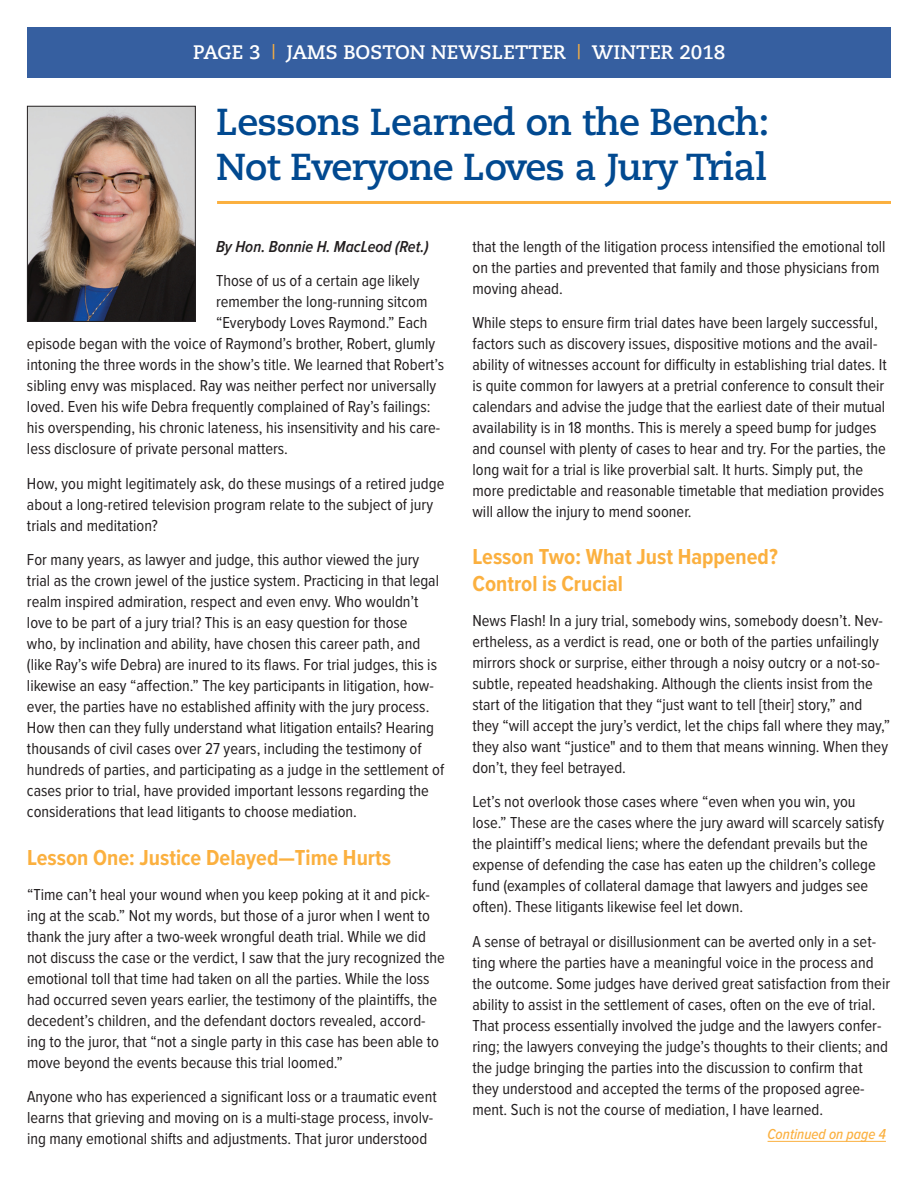
<style>
.page{position:relative;width:918px;height:1188px;background:#fff}
.page>*{position:absolute;margin:0;border:0;box-sizing:border-box;transform-origin:0 0}
.t1{font:700 37.5px/45px "Caecilia";letter-spacing:-.02em;color:#014990}
.t2{font:700 22.5px/27px "Proxima Nova Cond";color:#fbb03f}
.t3{font:700 19.5px "Caecilia";color:#fff}
.t4{font:16.5px/21px "Proxima Nova Cond";color:#231f20}
.t5{font:italic 600 16.5px "Proxima Nova Cond";color:#231f20}
.t6{font:italic 500 15px "Proxima Nova Cond";color:#fbb03f}
.s1{font-weight:400;color:#fbb03f}
</style>
<div class="page">
<div style="left:27px;top:27px;width:864px;height:51px;background:#365fa0"></div>
<img style="left:29px;top:108px;width:165px;height:212px">
<div style="left:27px;top:106px;width:169px;height:216px;border:1px solid #231f20"></div>
<hr style="left:217px;top:201px;width:674px;height:3px;background:#fbb03f">
<hr style="left:768px;top:1141px;width:118px;height:1px;background:#fbb03f">
<p class="t3" style="left:193px;top:41px;width:534px">PAGE 3 <span class="s1">|</span> JAMS BOSTON NEWSLETTER <span class="s1">|</span> WINTER 2018</p>
<h1 class="t1" style="left:216px;top:100px;width:555px">Lessons Learned on the Bench:<br>Not Everyone Loves a Jury Trial</h1>
<p class="t5" style="left:216px;top:236px;width:214px">By Hon. Bonnie H. MacLeod (Ret.)</p>
<p class="t4" style="left:216px;top:270px;width:205px">Those of us of a certain age likely</p>
<p class="t4" style="left:216px;top:291px;width:213px">remember the long-running sitcom</p>
<p class="t4" style="left:216px;top:312px;width:213px">“Everybody Loves Raymond.” Each</p>
<p class="t4" style="left:27px;top:333px;width:410px">episode began with the voice of Raymond’s brother, Robert, glumly</p>
<p class="t4" style="left:27px;top:355px;width:419px">intoning the three words in the show’s title. We learned that Robert’s</p>
<p class="t4" style="left:27px;top:376px;width:411px">sibling envy was misplaced. Ray was neither perfect nor universally</p>
<p class="t4" style="left:27px;top:397px;width:405px">loved. Even his wife Debra frequently complained of Ray’s failings:</p>
<p class="t4" style="left:27px;top:418px;width:415px">his overspending, his chronic lateness, his insensitivity and his care-</p>
<p class="t4" style="left:27px;top:439px;width:263px">less disclosure of private personal matters.</p>
<p class="t4" style="left:27px;top:473px;width:419px">How, you might legitimately ask, do these musings of a retired judge about a long-retired television program relate to the subject of jury trials and meditation?</p>
<p class="t4" style="left:27px;top:550px;width:419px">For many years, as lawyer and judge, this author viewed the jury trial as the crown jewel of the justice system. Practicing in that legal realm inspired admiration, respect and even envy. Who wouldn’t love to be part of a jury trial? This is an easy question for those<br>who, by inclination and ability, have chosen this career path, and (like Ray’s wife Debra) are inured to its flaws. For trial judges, this is likewise an easy “affection.” The key participants in litigation, how&shy;ever, the parties have no established affinity with the jury process.<br>How then can they fully understand what litigation entails? Hearing thousands of civil cases over 27 years, including the testimony of hundreds of parties, and participating as a judge in the settlement of cases prior to trial, have provided important lessons regarding the considerations that lead litigants to choose mediation.</p>
<h2 class="t2" style="left:27px;top:845px;width:366px">Lesson One: Justice Delayed—Time Hurts</h2>
<p class="t4" style="left:27px;top:884px;width:419px">“Time can’t heal your wound when you keep poking at it and pick&shy;ing at the scab.” Not my words, but those of a juror when I went to thank the jury after a two-week wrongful death trial. While we did not discuss the case or the verdict, I saw that the jury recognized the emotional toll that time had taken on all the parties. While the loss had occurred seven years earlier, the testimony of the plaintiffs, the decedent’s children, and the defendant doctors revealed, accord&shy;ing to the juror, that “not a single party in this case has been able to move beyond the events because this trial loomed.”</p>
<p class="t4" style="left:27px;top:1087px;width:411px">Anyone who has experienced a significant loss or a traumatic event learns that grieving and moving on is a multi-stage process, involv&shy;ing many emotional shifts and adjustments. That juror understood</p>
<p class="t4" style="left:472px;top:236px;width:415px">that the length of the litigation process intensified the emotional toll on the parties and prevented that family and those physicians from moving ahead.</p>
<p class="t4" style="left:472px;top:313px;width:416px">While steps to ensure firm trial dates have been largely successful, factors such as discovery issues, dispositive motions and the avail&shy;ability of witnesses account for difficulty in establishing trial dates. It is quite common for lawyers at a pretrial conference to consult their calendars and advise the judge that the earliest date of their mutual availability is in 18 months. This is merely a speed bump for judges and counsel with plenty of cases to hear and try. For the parties, the long wait for a trial is like proverbial salt. It hurts. Simply put, the more predictable and reasonable timetable that mediation provides will allow the injury to mend sooner.</p>
<h2 class="t2" style="left:472px;top:544px;width:307px">Lesson Two: What Just Happened?<br>Control is Crucial</h2>
<p class="t4" style="left:472px;top:610px;width:419px">News Flash! In a jury trial, somebody wins, somebody doesn’t. Nev&shy;ertheless, as a verdict is read, one or both of the parties unfailingly mirrors shock or surprise, either through a noisy outcry or a not-so&shy;subtle, repeated headshaking. Although the clients insist from the start of the litigation that they “just want to tell [their] story,” and they “will accept the jury’s verdict, let the chips fall where they may,” they also want “justice" and to them that means winning. When they don’t, they feel betrayed.</p>
<p class="t4" style="left:472px;top:792px;width:413px">Let’s not overlook those cases where “even when you win, you lose.” These are the cases where the jury award will scarcely satisfy the plaintiff’s medical liens; where the defendant prevails but the expense of defending the case has eaten up the children’s college fund (examples of collateral damage that lawyers and judges see often). These litigants likewise feel let down.</p>
<p class="t4" style="left:472px;top:931px;width:419px">A sense of betrayal or disillusionment can be averted only in a set&shy;ting where the parties have a meaningful voice in the process and the outcome. Some judges have derived great satisfaction from their ability to assist in the settlement of cases, often on the eve of trial.<br>That process essentially involved the judge and the lawyers confer&shy;ring; the lawyers conveying the judge’s thoughts to their clients; and the judge bringing the parties into the discussion to confirm that they understood and accepted the terms of the proposed agree&shy;ment. Such is not the course of mediation, I have learned.</p>
<p class="t6" style="left:768px;top:1125px;width:120px">Continued on page 4</p>
</div>
